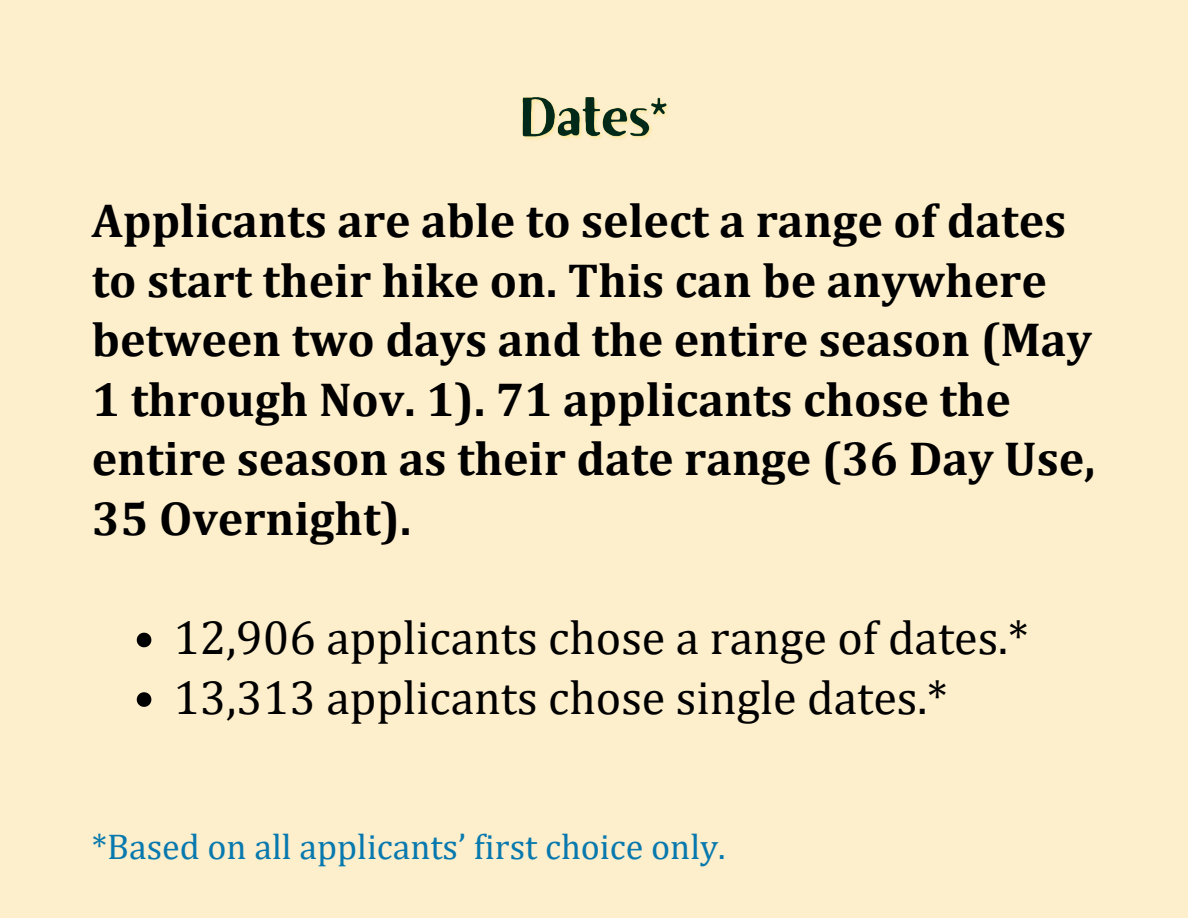
<style>
.page{position:relative;width:1188px;height:918px;background:#fdeecc}
.page>*{position:absolute;margin:0;border:0;box-sizing:border-box;transform-origin:0 0}
.t1{font:700 48px/59.6px "Cambria";color:#000}
.t2{font:48px "Cambria";color:#000}
.t3{font:36px "Cambria";color:#0779ae}
</style>
<div class="page">
<img style="left:522px;top:97px;width:147px;height:43px">
<svg style="left:137px;top:633px;width:14px;height:14px"></svg>
<svg style="left:137px;top:692px;width:14px;height:15px"></svg>
<h2 class="t1" style="left:92px;top:190px;width:1005px">Applicants are able to select a range of dates to start their hike on. This can be anywhere between two days and the entire season (May 1 through Nov. 1). 71 applicants chose the entire season as their date range (36 Day Use, 35 Overnight).</h2>
<p class="t2" style="left:173px;top:608px;width:857px">12,906 applicants chose a range of dates.*</p>
<p class="t2" style="left:173px;top:668px;width:776px">13,313 applicants chose single dates.*</p>
<p class="t3" style="left:92px;top:824px;width:635px">*Based on all applicants’ first choice only.</p>
</div>
